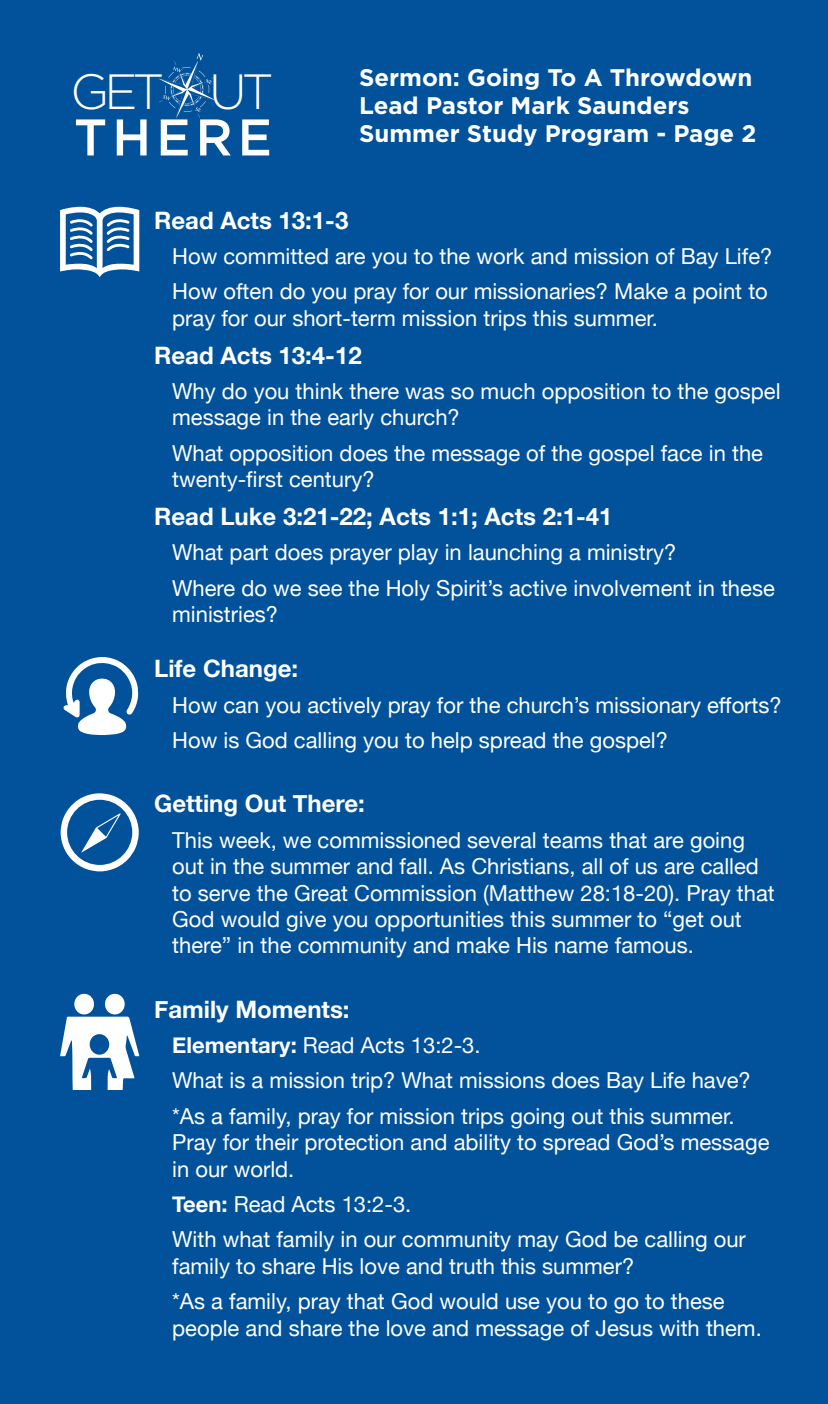
<style>
.page{position:relative;width:828px;height:1404px;background:#01529a}
.page>*{position:absolute;margin:0;border:0;box-sizing:border-box;transform-origin:0 0}
.t1{font:500 51.4px "Gotham";letter-spacing:.095em;color:#fff}
.t2{font:300 49.4px "Gotham";color:#fff}
.t3{font:700 24px "Helvetica Neue";color:#fff}
.t4{font:700 24px/28px "Gotham";color:#fff}
.t5{font:22px/35.4px "Helvetica Neue";color:#fff}
.s1{font-weight:700}
</style>
<div class="page">
<svg style="left:60px;top:207px;width:79px;height:70px"></svg>
<svg style="left:63px;top:657px;width:75px;height:78px"></svg>
<svg style="left:60px;top:1017px;width:79px;height:72px"></svg>
<div style="left:74px;top:994px;width:20px;height:20px;background:#fff;border-radius:50%"></div>
<div style="left:105px;top:994px;width:20px;height:20px;background:#fff;border-radius:50%"></div>
<svg style="left:158px;top:53px;width:58px;height:65px"></svg>
<svg style="left:61px;top:793px;width:78px;height:78px"></svg>
<h2 class="t2" style="left:71px;top:60px;width:205px">GET UT</h2>
<p class="t4" style="left:359px;top:63px;width:395px">Sermon: Going To A Throwdown<br>Lead Pastor Mark Saunders</p>
<h1 class="t1" style="left:74px;top:104px;width:200px">THERE</h1>
<p class="t4" style="left:359px;top:120px;width:399px">Summer Study Program - Page 2</p>
<p class="t3" style="left:154px;top:201px;width:196px">Read Acts 13:1-3</p>
<p class="t5" style="left:172px;top:240px;width:602px">How committed are you to the work and mission of Bay Life?<br>How often do you pray for our missionaries? Make a point to</p>
<p class="t5" style="left:172px;top:302px;width:487px">pray for our short-term mission trips this summer.</p>
<p class="t3" style="left:154px;top:336px;width:209px">Read Acts 13:4-12</p>
<p class="t5" style="left:172px;top:379px;width:610px;line-height:26.4px">Why do you think there was so much opposition to the gospel message in the early church?</p>
<p class="t5" style="left:172px;top:441px;width:592px;line-height:26.4px">What opposition does the message of the gospel face in the twenty-first century?</p>
<p class="t3" style="left:154px;top:498px;width:460px">Read Luke 3:21-22; Acts 1:1; Acts 2:1-41</p>
<p class="t5" style="left:172px;top:536px;width:604px">What part does prayer play in launching a ministry?<br>Where do we see the Holy Spirit’s active involvement in these</p>
<p class="t5" style="left:172px;top:598px;width:107px">ministries?</p>
<p class="t3" style="left:154px;top:650px;width:145px">Life Change:</p>
<p class="t5" style="left:172px;top:689px;width:611px">How can you actively pray for the church’s missionary efforts?<br>How is God calling you to help spread the gospel?</p>
<p class="t3" style="left:154px;top:785px;width:212px">Getting Out There:</p>
<p class="t5" style="left:172px;top:828px;width:604px;line-height:26.4px">This week, we commissioned several teams that are going out in the summer and fall. As Christians, all of us are called to serve the Great Commission (Matthew 28:18-20). Pray that God would give you opportunities this summer to “get out there” in the community and make His name famous.</p>
<p class="t3" style="left:154px;top:990px;width:197px">Family Moments:</p>
<p class="t5" style="left:172px;top:1029px;width:580px"><span class="s1">Elementary:</span> Read Acts 13:2-3.<br>What is a mission trip? What missions does Bay Life have? *As a family, pray for mission trips going out this summer.</p>
<p class="t5" style="left:172px;top:1130px;width:599px;line-height:26.4px">Pray for their protection and ability to spread God’s message in our world.</p>
<p class="t5" style="left:172px;top:1188px;width:575px"><span class="s1">Teen:</span> Read Acts 13:2-3.<br>With what family in our community may God be calling our</p>
<p class="t5" style="left:172px;top:1250px;width:554px">family to share His love and truth this summer?<br>*As a family, pray that God would use you to go to these</p>
<p class="t5" style="left:172px;top:1311px;width:591px">people and share the love and message of Jesus with them.</p>
</div>
